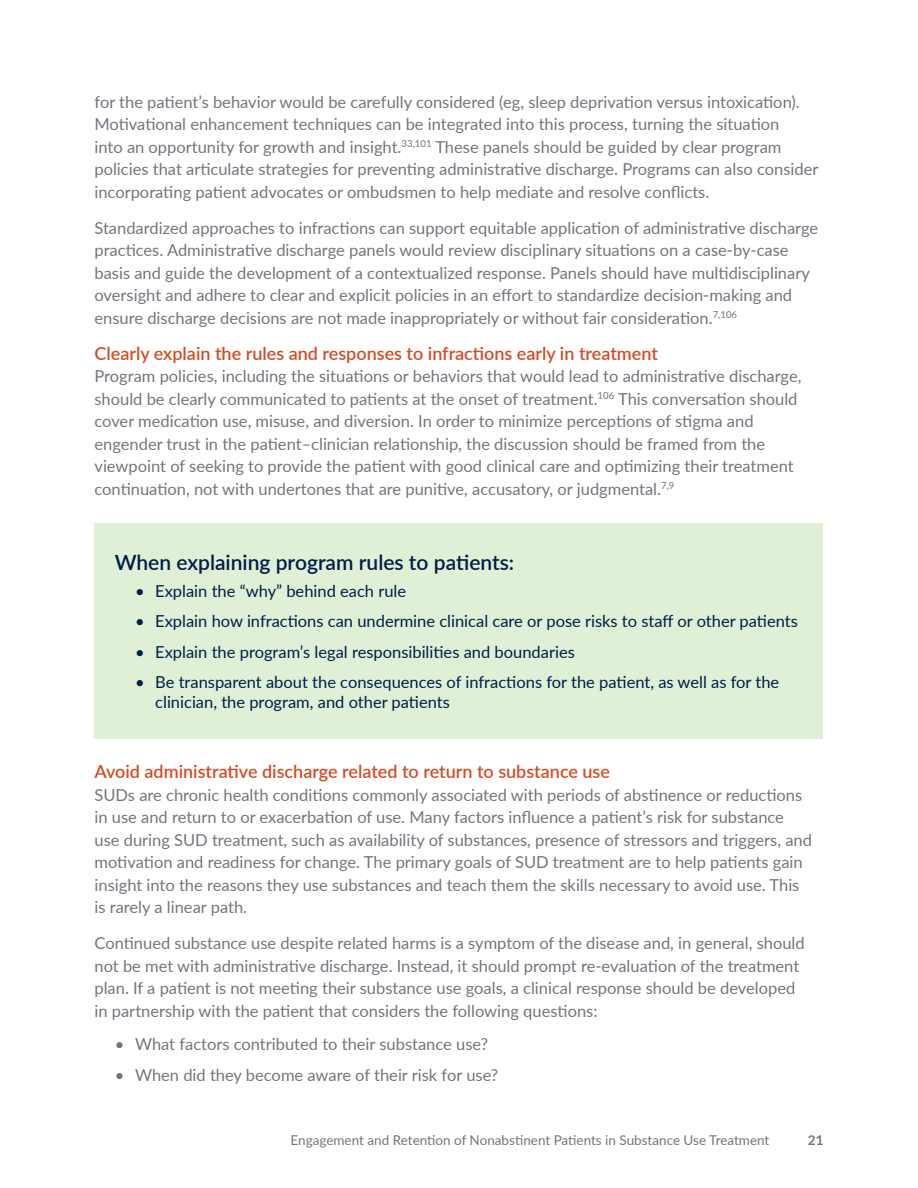
<style>
.page{position:relative;width:918px;height:1188px;background:#fff}
.page>*{position:absolute;margin:0;border:0;box-sizing:border-box;transform-origin:0 0}
.Heading_1{font:600 21px "Lato";color:#001d48}
.Heading_4{font:600 18px "Lato";color:#d34d26}
.Paragraph{font:16.5px/22.5px "Lato";color:#71767e}
.t1{font:16.5px/19.8px "Lato";color:#001d48}
.t2{font:13.5px "Lato";color:#71767e}
.t3{font:700 13.5px "Lato";color:#71767e}
</style>
<div class="page">
<div style="left:94px;top:523px;width:730px;height:216px;background:#dff0d6"></div>
<p class="Paragraph" style="left:94px;top:90px;width:725px">for the patient’s behavior would be carefully considered (eg, sleep deprivation versus intoxication).<br>Motivational enhancement techniques can be integrated into this process, turning the situation<br>into an opportunity for growth and insight.<sup>33,101</sup> These panels should be guided by clear program policies that articulate strategies for preventing administrative discharge. Programs can also consider incorporating patient advocates or ombudsmen to help mediate and resolve conflicts.</p>
<p class="Paragraph" style="left:94px;top:216px;width:725px">Standardized approaches to infractions can support equitable application of administrative discharge practices. Administrative discharge panels would review disciplinary situations on a case-by-case basis and guide the development of a contextualized response. Panels should have multidisciplinary oversight and adhere to clear and explicit policies in an effort to standardize decision-making and ensure discharge decisions are not made inappropriately or without fair consideration.<sup>7,106</sup></p>
<p class="Heading_4" style="left:94px;top:340px;width:565px">Clearly explain the rules and responses to infractions early in treatment</p>
<p class="Paragraph" style="left:94px;top:364px;width:709px">Program policies, including the situations or behaviors that would lead to administrative discharge, should be clearly communicated to patients at the onset of treatment.<sup>106</sup> This conversation should cover medication use, misuse, and diversion. In order to minimize perceptions of stigma and engender trust in the patient–clinician relationship, the discussion should be framed from the viewpoint of seeking to provide the patient with good clinical care and optimizing their treatment continuation, not with undertones that are punitive, accusatory, or judgmental.<sup>7,9</sup></p>
<p class="Heading_1" style="left:115px;top:547px;width:401px">When explaining program rules to patients:</p>
<p class="t1" style="left:135px;top:580px;width:273px">• Explain the “why” behind each rule</p>
<p class="t1" style="left:135px;top:611px;width:664px">• Explain how infractions can undermine clinical care or pose risks to staff or other patients</p>
<p class="t1" style="left:135px;top:641px;width:441px">• Explain the program’s legal responsibilities and boundaries</p>
<p class="t1" style="left:155px;top:672px;width:626px;text-indent:-20px">• Be transparent about the consequences of infractions for the patient, as well as for the clinician, the program, and other patients</p>
<p class="Heading_4" style="left:94px;top:759px;width:517px">Avoid administrative discharge related to return to substance use</p>
<p class="Paragraph" style="left:94px;top:783px;width:719px">SUDs are chronic health conditions commonly associated with periods of abstinence or reductions in use and return to or exacerbation of use. Many factors influence a patient’s risk for substance use during SUD treatment, such as availability of substances, presence of stressors and triggers, and motivation and readiness for change. The primary goals of SUD treatment are to help patients gain insight into the reasons they use substances and teach them the skills necessary to avoid use. This is rarely a linear path.</p>
<p class="Paragraph" style="left:94px;top:931px;width:712px">Continued substance use despite related harms is a symptom of the disease and, in general, should not be met with administrative discharge. Instead, it should prompt re-evaluation of the treatment plan. If a patient is not meeting their substance use goals, a clinical response should be developed in partnership with the patient that considers the following questions:</p>
<p class="Paragraph" style="left:115px;top:1032px;width:375px">• What factors contributed to their substance use?</p>
<p class="Paragraph" style="left:115px;top:1063px;width:385px">• When did they become aware of their risk for use?</p>
<p class="t2" style="left:291px;top:1130px;width:480px">Engagement and Retention of Nonabstinent Patients in Substance Use Treatment</p>
<p class="t3" style="left:808px;top:1130px;width:17px">21</p>
</div>
